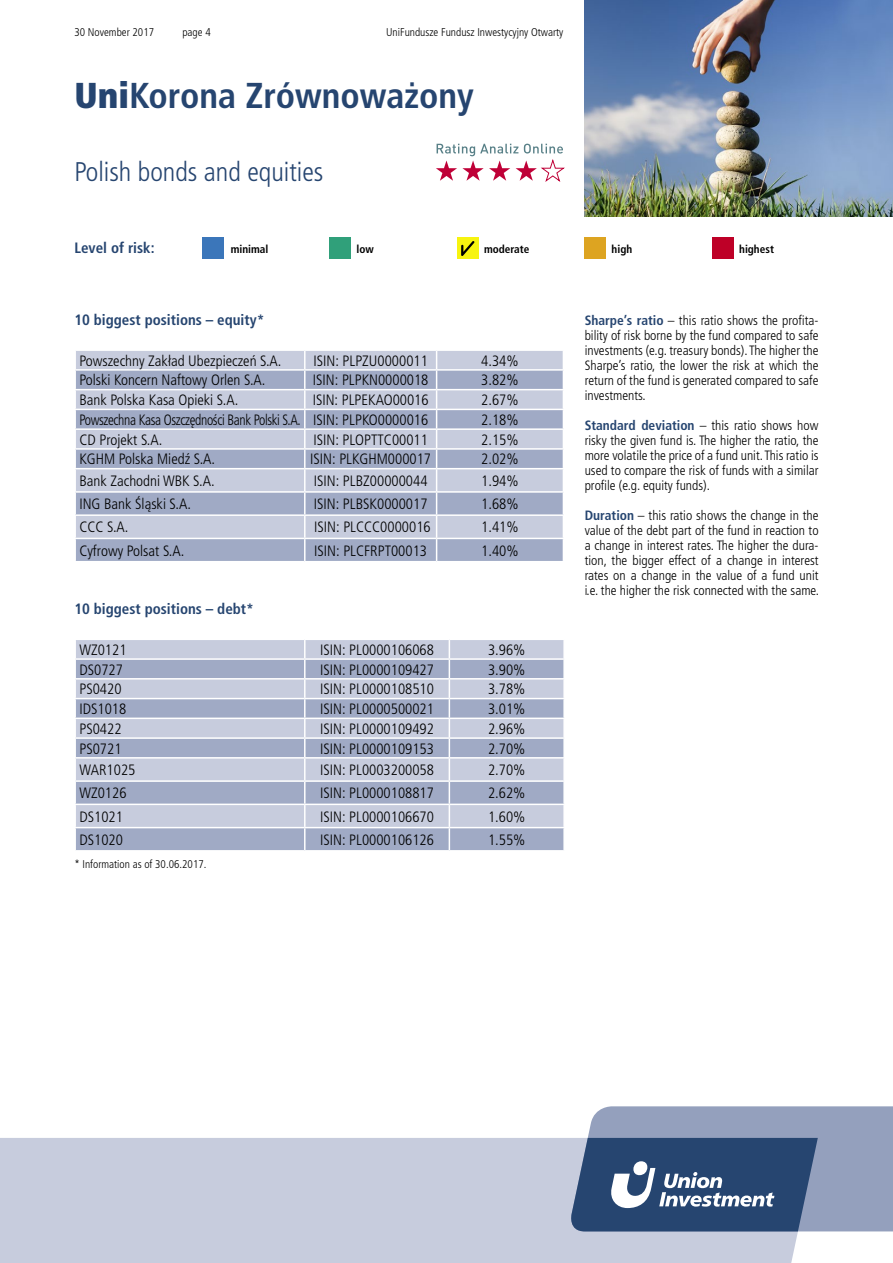
<style>
.page{position:relative;width:893px;height:1263px;background:#fff}
.page>*{position:absolute;margin:0;border:0;box-sizing:border-box;transform-origin:0 0}
.t1{font:700 condensed 36px "Frutiger LT Pro";color:#264570}
.t2{font:300 condensed 27px "Frutiger LT Pro";color:#264570}
.t3{font:300 condensed 15px "Frutiger LT Pro";color:#000}
.t4{font:700 condensed 15px "Frutiger LT Pro";color:#264570}
.t5{font:300 condensed 15px "Frutiger LT Pro";letter-spacing:-.025em;color:#000;scale:.9 1}
.t6{font:300 condensed 13.5px/15px "Frutiger LT Pro";color:#000;text-align:justify}
.t7{font:300 condensed 11.25px "Frutiger LT Pro";color:#000}
.t8{font:700 condensed 11.25px "Frutiger LT Pro";color:#000}
.s1{font-weight:900}
.s2{font-weight:700;color:#264570}
</style>
<div class="page">
<div style="left:202px;top:238px;width:21px;height:21px;background:#3b76ba"></div>
<div style="left:330px;top:238px;width:21px;height:21px;background:#30a07a"></div>
<div style="left:457px;top:238px;width:21px;height:21px;background:#f7f410"></div>
<svg style="left:461px;top:241px;width:13px;height:15px"></svg>
<div style="left:585px;top:238px;width:21px;height:21px;background:#dda421"></div>
<div style="left:712px;top:238px;width:21px;height:21px;background:#be0027"></div>
<div style="left:0;top:1138px;width:818px;height:125px;background:#c7ccdd"></div>
<svg style="left:568px;top:1106px;width:325px;height:125px;background:#6a7d9e"></svg>
<svg style="left:436px;top:144px;width:128px;height:38px"></svg>
<img style="left:585px;top:0;width:308px;height:217px">
<div style="left:76px;top:351px;width:360px;height:18px;background:#c7ccdd"></div>
<svg style="left:76px;top:371px;width:360px;height:190px;background:#b2bad0"></svg>
<hr style="left:74px;top:389px;width:231px;height:1px;background:#fff">
<hr style="left:305px;top:389px;width:132px;height:1px;background:#fff">
<hr style="left:74px;top:409px;width:231px;height:1px;background:#fff">
<hr style="left:305px;top:409px;width:132px;height:1px;background:#fff">
<hr style="left:74px;top:428px;width:231px;height:2px;background:#fff">
<hr style="left:305px;top:428px;width:132px;height:2px;background:#fff">
<hr style="left:74px;top:448px;width:231px;height:2px;background:#fff">
<hr style="left:305px;top:448px;width:132px;height:2px;background:#fff">
<svg style="left:304px;top:351px;width:2px;height:117px"></svg>
<hr style="left:74px;top:468px;width:231px;height:1px;background:#fff">
<hr style="left:305px;top:468px;width:132px;height:1px;background:#fff">
<hr style="left:304px;top:469px;width:2px;height:22px;background:#fff">
<hr style="left:74px;top:491px;width:231px;height:2px;background:#fff">
<hr style="left:305px;top:491px;width:132px;height:2px;background:#fff">
<hr style="left:304px;top:493px;width:2px;height:21px;background:#fff">
<hr style="left:74px;top:514px;width:231px;height:2px;background:#fff">
<hr style="left:305px;top:514px;width:132px;height:2px;background:#fff">
<hr style="left:304px;top:516px;width:2px;height:22px;background:#fff">
<hr style="left:74px;top:538px;width:231px;height:1px;background:#fff">
<hr style="left:305px;top:538px;width:132px;height:1px;background:#fff">
<hr style="left:304px;top:539px;width:2px;height:22px;background:#fff">
<svg style="left:436px;top:350px;width:128px;height:211px;background:#bac0d4"></svg>
<div style="left:76px;top:640px;width:373px;height:18px;background:#c7ccdd"></div>
<svg style="left:76px;top:660px;width:373px;height:190px;background:#b2bad0"></svg>
<hr style="left:74px;top:678px;width:231px;height:1px;background:#fff">
<hr style="left:305px;top:678px;width:144px;height:1px;background:#fff">
<hr style="left:74px;top:698px;width:231px;height:1px;background:#fff">
<hr style="left:305px;top:698px;width:144px;height:1px;background:#fff">
<hr style="left:74px;top:717px;width:231px;height:2px;background:#fff">
<hr style="left:305px;top:717px;width:144px;height:2px;background:#fff">
<hr style="left:74px;top:737px;width:231px;height:2px;background:#fff">
<hr style="left:305px;top:737px;width:144px;height:2px;background:#fff">
<svg style="left:304px;top:640px;width:2px;height:117px"></svg>
<hr style="left:74px;top:757px;width:231px;height:2px;background:#fff">
<hr style="left:305px;top:757px;width:144px;height:2px;background:#fff">
<hr style="left:304px;top:759px;width:2px;height:21px;background:#fff">
<hr style="left:74px;top:780px;width:231px;height:2px;background:#fff">
<hr style="left:305px;top:780px;width:144px;height:2px;background:#fff">
<hr style="left:304px;top:782px;width:2px;height:22px;background:#fff">
<hr style="left:74px;top:804px;width:231px;height:1px;background:#fff">
<hr style="left:305px;top:804px;width:144px;height:1px;background:#fff">
<hr style="left:304px;top:805px;width:2px;height:22px;background:#fff">
<hr style="left:74px;top:827px;width:231px;height:1px;background:#fff">
<hr style="left:305px;top:827px;width:144px;height:1px;background:#fff">
<hr style="left:304px;top:828px;width:2px;height:22px;background:#fff">
<svg style="left:449px;top:640px;width:115px;height:210px;background:#b9c0d4"></svg>
<hr style="left:563px;top:828px;width:2px;height:22px;background:#fff">
<p class="t7" style="left:74px;top:26px;width:81px">30 November 2017</p>
<p class="t7" style="left:182px;top:26px;width:30px">page 4</p>
<p class="t7" style="left:386px;top:26px;width:179px">UniFundusze Fundusz Inwestycyjny Otwarty</p>
<h1 class="t1" style="left:74px;top:75px;width:401px"><span class="s1">Uni</span>Korona Zrównoważony</h1>
<h2 class="t2" style="left:74px;top:156px;width:251px">Polish bonds and equities</h2>
<p class="t4" style="left:74px;top:239px;width:82px">Level of risk:</p>
<p class="t8" style="left:231px;top:242px;width:39px">minimal</p>
<p class="t8" style="left:356px;top:242px;width:19px">low</p>
<p class="t8" style="left:484px;top:242px;width:47px">moderate</p>
<p class="t8" style="left:612px;top:242px;width:22px">high</p>
<p class="t8" style="left:739px;top:242px;width:36px">highest</p>
<p class="t4" style="left:74px;top:311px;width:192px">10 biggest positions – equity*</p>
<p class="t3" style="left:79px;top:352px;width:204px">Powszechny Zakład Ubezpieczeń S.A.</p>
<p class="t3" style="left:313px;top:352px;width:116px">ISIN: PLPZU0000011</p>
<p class="t3" style="left:481px;top:352px;width:39px">4.34%</p>
<p class="t3" style="left:79px;top:372px;width:188px">Polski Koncern Naftowy Orlen S.A.</p>
<p class="t3" style="left:313px;top:372px;width:117px">ISIN: PLPKN0000018</p>
<p class="t3" style="left:481px;top:372px;width:39px">3.82%</p>
<p class="t3" style="left:79px;top:391px;width:160px">Bank Polska Kasa Opieki S.A.</p>
<p class="t3" style="left:313px;top:391px;width:118px">ISIN: PLPEKAO00016</p>
<p class="t3" style="left:481px;top:391px;width:39px">2.67%</p>
<p class="t5" style="left:79px;top:411px;width:389px">Powszechna Kasa Oszczędności Bank Polski S.A. ISIN: PLPKO0000016</p>
<p class="t3" style="left:481px;top:411px;width:39px">2.18%</p>
<p class="t3" style="left:79px;top:431px;width:85px">CD Projekt S.A.</p>
<p class="t3" style="left:313px;top:431px;width:116px">ISIN: PLOPTTC00011</p>
<p class="t3" style="left:481px;top:431px;width:39px">2.15%</p>
<p class="t3" style="left:79px;top:451px;width:137px">KGHM Polska Miedź S.A.</p>
<p class="t3" style="left:310px;top:451px;width:122px">ISIN: PLKGHM000017</p>
<p class="t3" style="left:481px;top:451px;width:39px">2.02%</p>
<p class="t3" style="left:79px;top:472px;width:137px">Bank Zachodni WBK S.A.</p>
<p class="t3" style="left:314px;top:472px;width:115px">ISIN: PLBZ00000044</p>
<p class="t3" style="left:481px;top:472px;width:39px">1.94%</p>
<p class="t3" style="left:79px;top:495px;width:113px">ING Bank Śląski S.A.</p>
<p class="t3" style="left:314px;top:495px;width:115px">ISIN: PLBSK0000017</p>
<p class="t3" style="left:481px;top:495px;width:39px">1.68%</p>
<p class="t3" style="left:79px;top:519px;width:51px">CCC S.A.</p>
<p class="t3" style="left:314px;top:519px;width:118px">ISIN: PLCCC0000016</p>
<p class="t3" style="left:481px;top:519px;width:39px">1.41%</p>
<p class="t3" style="left:79px;top:542px;width:106px">Cyfrowy Polsat S.A.</p>
<p class="t3" style="left:314px;top:542px;width:114px">ISIN: PLCFRPT00013</p>
<p class="t3" style="left:481px;top:542px;width:39px">1.40%</p>
<p class="t4" style="left:74px;top:600px;width:181px">10 biggest positions – debt*</p>
<p class="t3" style="left:79px;top:641px;width:49px">WZ0121</p>
<p class="t3" style="left:320px;top:641px;width:115px">ISIN: PL0000106068</p>
<p class="t3" style="left:488px;top:641px;width:39px">3.96%</p>
<p class="t3" style="left:79px;top:661px;width:45px">DS0727</p>
<p class="t3" style="left:320px;top:661px;width:115px">ISIN: PL0000109427</p>
<p class="t3" style="left:488px;top:661px;width:39px">3.90%</p>
<p class="t3" style="left:79px;top:680px;width:44px">PS0420</p>
<p class="t3" style="left:320px;top:680px;width:115px">ISIN: PL0000108510</p>
<p class="t3" style="left:488px;top:680px;width:39px">3.78%</p>
<p class="t3" style="left:79px;top:700px;width:48px">IDS1018</p>
<p class="t3" style="left:320px;top:700px;width:115px">ISIN: PL0000500021</p>
<p class="t3" style="left:488px;top:700px;width:39px">3.01%</p>
<p class="t3" style="left:79px;top:720px;width:44px">PS0422</p>
<p class="t3" style="left:320px;top:720px;width:115px">ISIN: PL0000109492</p>
<p class="t3" style="left:488px;top:720px;width:39px">2.96%</p>
<p class="t3" style="left:79px;top:740px;width:44px">PS0721</p>
<p class="t3" style="left:320px;top:740px;width:115px">ISIN: PL0000109153</p>
<p class="t3" style="left:488px;top:740px;width:39px">2.70%</p>
<p class="t3" style="left:79px;top:761px;width:58px">WAR1025</p>
<p class="t3" style="left:320px;top:761px;width:115px">ISIN: PL0003200058</p>
<p class="t3" style="left:488px;top:761px;width:39px">2.70%</p>
<p class="t3" style="left:79px;top:784px;width:49px">WZ0126</p>
<p class="t3" style="left:320px;top:784px;width:115px">ISIN: PL0000108817</p>
<p class="t3" style="left:488px;top:784px;width:39px">2.62%</p>
<p class="t3" style="left:79px;top:808px;width:45px">DS1021</p>
<p class="t3" style="left:320px;top:808px;width:115px">ISIN: PL0000106670</p>
<p class="t3" style="left:488px;top:808px;width:39px">1.60%</p>
<p class="t3" style="left:79px;top:831px;width:45px">DS1020</p>
<p class="t3" style="left:320px;top:831px;width:115px">ISIN: PL0000106126</p>
<p class="t3" style="left:488px;top:831px;width:39px">1.55%</p>
<p class="t7" style="left:74px;top:857px;width:134px">* Information as of 30.06.2017.</p>
<p class="t6" style="left:585px;top:313px;width:235px"><span class="s2">Sharpe’s ratio</span> – this ratio shows the profita&shy;bility of risk borne by the fund compared to safe investments (e.g. treasury bonds). The higher the Sharpe’s ratio, the lower the risk at which the return of the fund is generated compared to safe investments.</p>
<p class="t6" style="left:585px;top:418px;width:235px"><span class="s2">Standard deviation</span> – this ratio shows how risky the given fund is. The higher the ratio, the more volatile the price of a fund unit. This ratio is used to compare the risk of funds with a similar profile (e.g. equity funds).</p>
<p class="t6" style="left:585px;top:508px;width:236px"><span class="s2">Duration</span> – this ratio shows the change in the value of the debt part of the fund in reaction to a change in interest rates. The higher the dura&shy;tion, the bigger effect of a change in interest rates on a change in the value of a fund unit i.e. the higher the risk connected with the same.</p>
</div>
